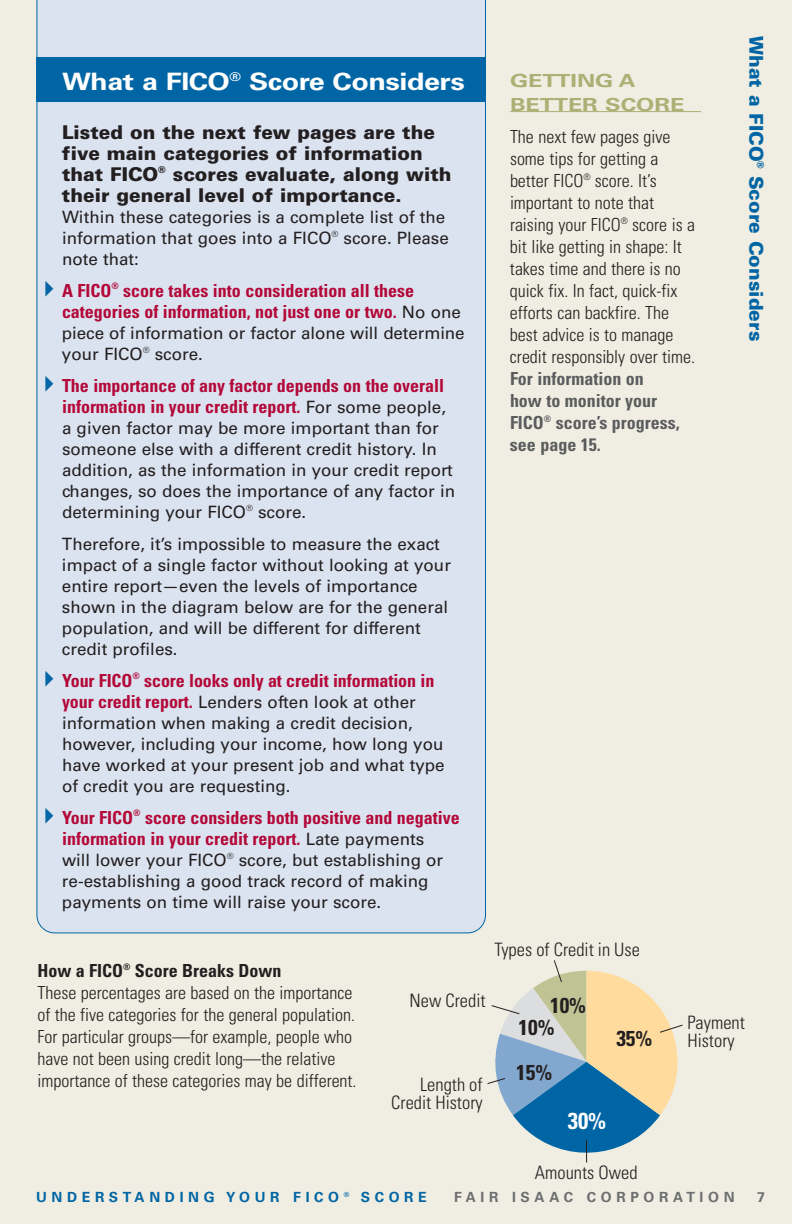
<style>
.page{position:relative;width:792px;height:1224px;background:#f0eee2}
.page>*{position:absolute;margin:0;border:0;box-sizing:border-box;transform-origin:0 0}
.t1{font:700 24px "Univers";letter-spacing:-.015em;color:#fff;scale:1.2 1}
.t2{font:700 condensed 23.2px "Univers";color:#fff}
.t3{font:700 condensed 21.6px "Univers";color:#231f20}
.t4{font:900 19px/21px "Univers";color:#231f20}
.t5{font:900 19px "Univers";color:#0065a4}
.t6{font:300 condensed 18.4px/18.4px "Univers";color:#231f20}
.t7{font:300 condensed 18px/22px "Univers";color:#231f20}
.t8{font:700 condensed 18px/21px "Univers";color:#b30738}
.t9{font:700 condensed 18px/22px "Univers";color:#5b5c5e}
.t10{font:700 18px/24px "Univers";color:#acb074;scale:1.3 1}
.t11{font:17px/21px "Univers";color:#231f20}
.t12{font:16px "Universal Newswith Comm Pi";color:#0065a4;scale:.5 1}
.t13{font:700 14px "Univers";letter-spacing:.335em;color:#0065a4}
.t14{font:700 14px "Univers";letter-spacing:.335em;color:#6d6e70}
.s1{font-weight:400;font-stretch:normal;font-size:17px;color:#231f20}
.s2{font-weight:700;font-stretch:condensed;font-size:18px;color:#b30738}
.s3{font-weight:700}
</style>
<div class="page">
<hr style="left:510px;top:111px;width:191px;height:1px;background:#acb074">
<div style="left:36px;top:0;width:450px;height:933px;background:#dbe3f0"></div>
<svg style="left:487px;top:960px;width:196px;height:203px"></svg>
<div style="left:36px;top:57px;width:450px;height:45px;background:#0065a4"></div>
<p class="t12" style="left:46px;top:280px;width:17px">-</p>
<p class="t12" style="left:46px;top:375px;width:17px">-</p>
<p class="t12" style="left:46px;top:670px;width:17px">-</p>
<p class="t12" style="left:46px;top:808px;width:17px">-</p>
<h1 class="t1" style="left:62px;top:72px;width:337px">What a FICO<sup>®</sup> Score Considers</h1>
<p class="t4" style="left:62px;top:122px;width:391px">Listed on the next few pages are the five main categories of information that FICO<sup>®</sup> scores evaluate, along with their general level of importance.</p>
<p class="t11" style="left:62px;top:207px;width:388px">Within these categories is a complete list of the information that goes into a FICO<sup>®</sup> score. Please note that:</p>
<p class="t8" style="left:62px;top:281px;width:400px">A FICO<sup>®</sup> score takes into consideration all these categories of information, not just one or two. <span class="s1">No one</span></p>
<p class="t11" style="left:62px;top:323px;width:404px">piece of information or factor alone will determine your FICO<sup>®</sup> score.</p>
<p class="t8" style="left:62px;top:376px;width:386px">The importance of any factor depends on the overall information in your credit report. <span class="s1">For some people,</span></p>
<p class="t11" style="left:62px;top:418px;width:395px">a given factor may be more important than for someone else with a different credit history. In addition, as the information in your credit report changes, so does the importance of any factor in determining your FICO<sup>®</sup> score.</p>
<p class="t11" style="left:62px;top:534px;width:390px">Therefore, it’s impossible to measure the exact impact of a single factor without looking at your entire report—even the levels of importance shown in the diagram below are for the general population, and will be different for different credit profiles.</p>
<p class="t8" style="left:62px;top:671px;width:374px">Your FICO<sup>®</sup> score looks only at credit information in</p>
<p class="t11" style="left:62px;top:692px;width:384px"><span class="s2">your credit report.</span> Lenders often look at other information when making a credit decision, however, including your income, how long you have worked at your present job and what type of credit you are requesting.</p>
<p class="t8" style="left:62px;top:808px;width:399px">Your FICO<sup>®</sup> score considers both positive and negative information in your credit report. <span class="s1">Late payments</span></p>
<p class="t11" style="left:62px;top:850px;width:383px">will lower your FICO<sup>®</sup> score, but establishing or re-establishing a good track record of making payments on time will raise your score.</p>
<p class="t10" style="left:510px;top:70px;width:136px">GETTING A<br>BETTER SCORE</p>
<p class="t7" style="left:510px;top:127px;width:187px">The next few pages give some tips for getting a better FICO<sup>®</sup> score. It’s important to note that raising your FICO<sup>®</sup> score is a bit like getting in shape: It takes time and there is no quick fix. In fact, quick-fix efforts can backfire. The best advice is to manage credit responsibly over time.</p>
<p class="t9" style="left:510px;top:369px;width:171px">For information on how to monitor your<br>FICO<sup>®</sup> score’s progress, see page 15.</p>
<p class="t5" style="left:764px;top:36px;width:307px;rotate:90deg">What a FICO<sup>®</sup> Score Considers</p>
<p class="t7" style="left:37px;top:961px;width:321px"><span class="s3">How a FICO</span><sup>®</sup> <span class="s3">Score Breaks Down<br></span>These percentages are based on the importance of the five categories for the general population.<br>For particular groups—for example, people who have not been using credit long—the relative importance of these categories may be different.</p>
<p class="t6" style="left:495px;top:942px;width:147px">Types of Credit in Use</p>
<p class="t6" style="left:410px;top:993px;width:77px">New Credit</p>
<p class="t6" style="left:391px;top:1076px;width:93px;text-align:right">Length of<br>Credit History</p>
<p class="t3" style="left:550px;top:998px;width:37px">10%</p>
<p class="t3" style="left:519px;top:1020px;width:37px">10%</p>
<p class="t3" style="left:516px;top:1065px;width:37px">15%</p>
<p class="t3" style="left:616px;top:1031px;width:37px">35%</p>
<h2 class="t2" style="left:568px;top:1112px;width:40px">30%</h2>
<p class="t6" style="left:687px;top:1015px;width:59px">Payment<br>History</p>
<p class="t6" style="left:535px;top:1165px;width:104px">Amounts Owed</p>
<p class="t13" style="left:36px;top:1192px;width:392px">UNDERSTANDING YOUR FICO <sup>®</sup> SCORE</p>
<p class="t14" style="left:454px;top:1192px;width:282px">FAIR ISAAC CORPORATION</p>
<p class="t14" style="left:757px;top:1192px;width:9px">7</p>
</div>
